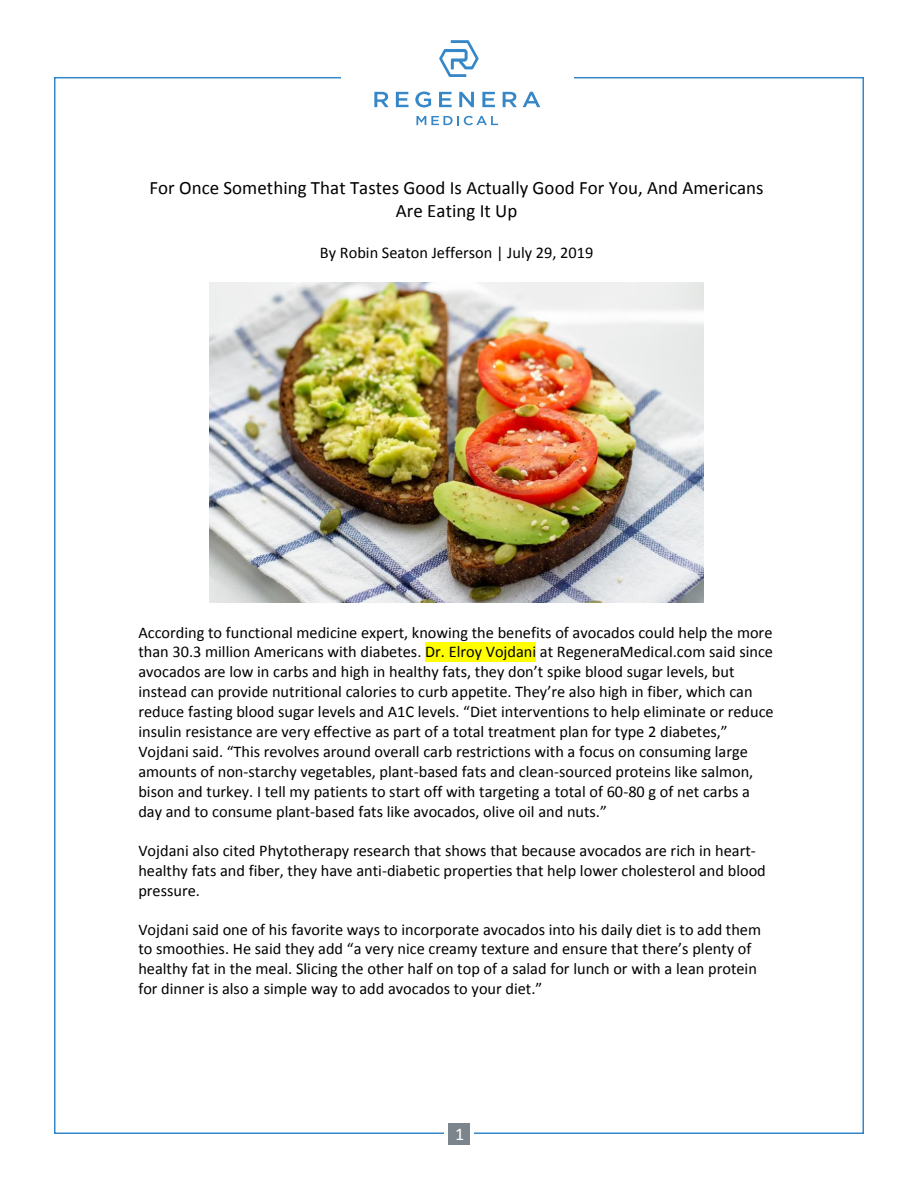
<style>
.page{position:relative;width:918px;height:1188px;background:#fff}
.page>*{position:absolute;margin:0;border:0;box-sizing:border-box;transform-origin:0 0}
.t1{font:18.9px/23.1px "Calibri";letter-spacing:.005em;color:#000;text-align:center}
.t2{font:18px "Calibri";color:#fff}
.t3{font:16.35px/20px "Calibri";color:#000}
</style>
<div class="page">
<svg style="left:374px;top:92px;width:15px;height:15px"></svg>
<svg style="left:396px;top:92px;width:12px;height:15px"></svg>
<svg style="left:415px;top:92px;width:16px;height:15px"></svg>
<svg style="left:439px;top:92px;width:13px;height:15px"></svg>
<svg style="left:459px;top:92px;width:15px;height:15px"></svg>
<svg style="left:482px;top:92px;width:13px;height:15px"></svg>
<svg style="left:503px;top:92px;width:14px;height:15px"></svg>
<svg style="left:523px;top:92px;width:17px;height:15px"></svg>
<svg style="left:416px;top:116px;width:82px;height:9px"></svg>
<svg style="left:439px;top:40px;width:40px;height:37px"></svg>
<div style="left:448px;top:1123px;width:22px;height:22px;background:#7c858c"></div>
<div style="left:425px;top:642px;width:111px;height:20px;background:#ff0"></div>
<img style="left:210px;top:282px;width:493px;height:320px">
<p class="t1" style="left:149px;top:176px;width:616px">For Once Something That Tastes Good Is Actually Good For You, And Americans<br>Are Eating It Up</p>
<p class="t3" style="left:320px;top:242px;width:275px">By Robin Seaton Jefferson | July 29, 2019</p>
<p class="t3" style="left:138px;top:622px;width:637px">According to functional medicine expert, knowing the benefits of avocados could help the more than 30.3 million Americans with diabetes. Dr. Elroy Vojdani at RegeneraMedical.com said since avocados are low in carbs and high in healthy fats, they don’t spike blood sugar levels, but instead can provide nutritional calories to curb appetite. They’re also high in fiber, which can reduce fasting blood sugar levels and A1C levels. “Diet interventions to help eliminate or reduce insulin resistance are very effective as part of a total treatment plan for type 2 diabetes,” Vojdani said. “This revolves around overall carb restrictions with a focus on consuming large amounts of non-starchy vegetables, plant-based fats and clean-sourced proteins like salmon, bison and turkey. I tell my patients to start off with targeting a total of 60-80 g of net carbs a day and to consume plant-based fats like avocados, olive oil and nuts.”</p>
<p class="t3" style="left:138px;top:841px;width:629px">Vojdani also cited Phytotherapy research that shows that because avocados are rich in heart&shy;healthy fats and fiber, they have anti-diabetic properties that help lower cholesterol and blood pressure.</p>
<p class="t3" style="left:138px;top:919px;width:624px">Vojdani said one of his favorite ways to incorporate avocados into his daily diet is to add them to smoothies. He said they add “a very nice creamy texture and ensure that there’s plenty of healthy fat in the meal. Slicing the other half on top of a salad for lunch or with a lean protein for dinner is also a simple way to add avocados to your diet.”</p>
<p class="t2" style="left:455px;top:1123px;width:11px">1</p>
</div>
